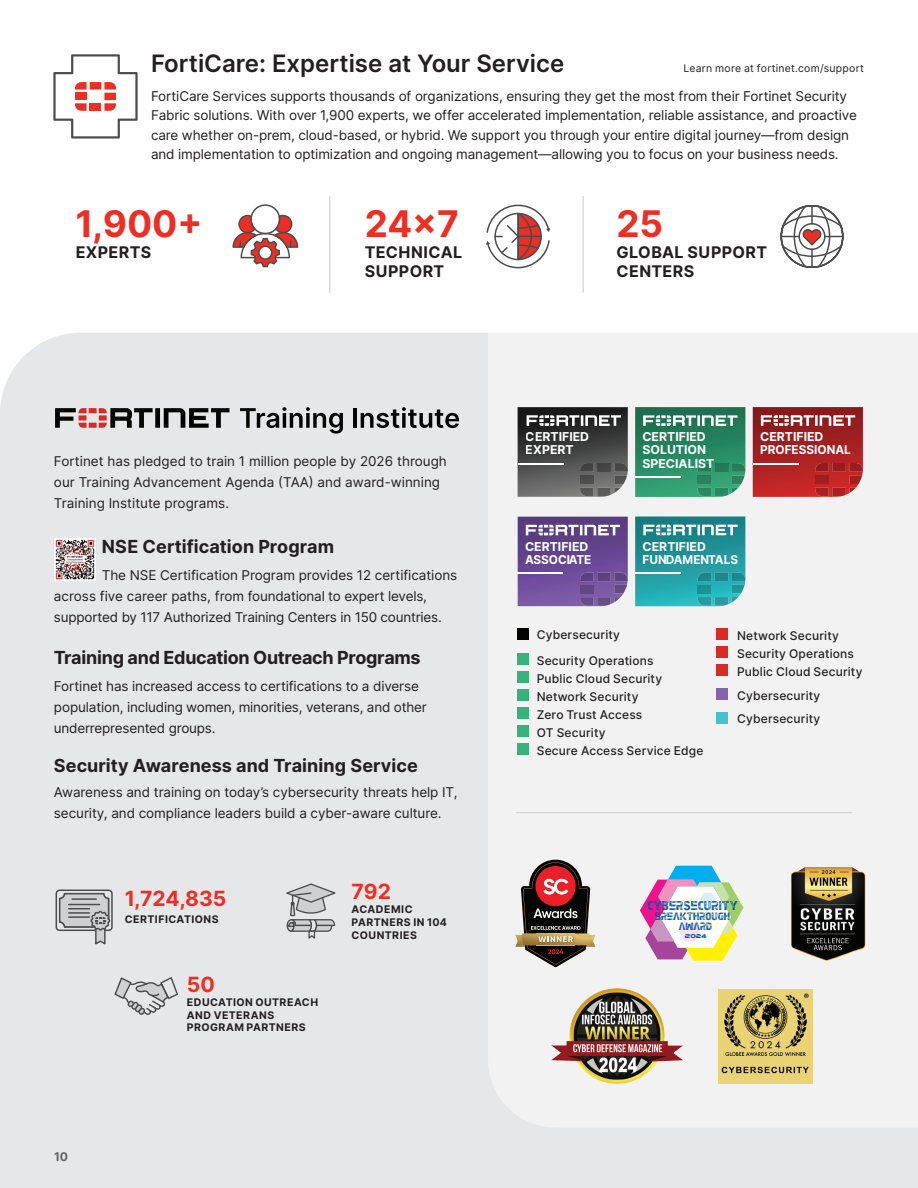
<style>
.page{position:relative;width:918px;height:1188px;background:#fff}
.page>*{position:absolute;margin:0;border:0;box-sizing:border-box;transform-origin:0 0}
.t1{font:700 36.75px "Inter";color:#ee2e22}
.t2{font:600 24px "Inter";color:#231f20}
.t3{font:700 21px "Inter";color:#ee2e22}
.t4{font:700 18px "Inter";color:#231f20}
.t5{font:700 16.05px/19.4px "Inter";letter-spacing:.025em;color:#231f20}
.t6{font:13.5px/21px "Inter";letter-spacing:-.01em;color:#231f20}
.t7{font:700 12.3px/13.2px "Inter";color:#fff}
.t8{font:500 12px/18px "Inter";letter-spacing:.015em;color:#231f20}
.t9{font:700 12px "Inter";color:#636366}
.t10{font:11.55px "Earth Kid";color:#0155a5}
.t11{font:700 10.5px/12.6px "Inter";letter-spacing:.04em;color:#231f20}
.t12{font:10.5px "Inter";letter-spacing:.025em;color:#231f20}
.t13{font:9.6px/9.9px "Earth Kid";color:#0155a5}
.t14{font:5.85px "Ethnocentric Rg";color:#0155a5}
</style>
<div class="page">
<div style="left:0;top:333px;width:918px;height:855px;background:#e6e7e9"></div>
<div style="left:488px;top:333px;width:430px;height:795px;background:#f2f2f3"></div>
<hr style="left:516px;top:812px;width:336px;height:1px;background:#cfd0d2">
<svg style="left:114px;top:977px;width:64px;height:38px;background:#c4c5c7"></svg>
<svg style="left:286px;top:883px;width:50px;height:56px;background:#bfc0c2"></svg>
<svg style="left:55px;top:889px;width:58px;height:57px;background:#b5b6b7"></svg>
<img style="left:534px;top:978px;width:166px;height:117px">
<img style="left:718px;top:990px;width:94px;height:94px">
<img style="left:790px;top:865px;width:76px;height:97px">
<svg style="left:640px;top:866px;width:104px;height:95px"></svg>
<svg style="left:515px;top:860px;width:80px;height:107px"></svg>
<svg style="left:240px;top:407px;width:103px;height:27px;background:#a3a4a5"></svg>
<hr style="left:353px;top:408px;width:4px;height:20px;background:#040503">
<svg style="left:361px;top:407px;width:98px;height:21px;background:#919293"></svg>
<svg style="left:55px;top:408px;width:175px;height:20px;background:#8a7c7b"></svg>
<svg style="left:518px;top:407px;width:111px;height:90px;background:#555"></svg>
<svg style="left:635px;top:407px;width:111px;height:90px;background:#39916d"></svg>
<svg style="left:753px;top:407px;width:111px;height:90px;background:#ad3434"></svg>
<svg style="left:635px;top:517px;width:111px;height:89px;background:#329fa4"></svg>
<img style="left:54px;top:539px;width:42px;height:41px">
<svg style="left:518px;top:517px;width:111px;height:89px;background:#73569a"></svg>
<hr style="left:518px;top:572px;width:45px;height:2px;background:#fff">
<div style="left:517px;top:628px;width:12px;height:12px;background:#040503"></div>
<div style="left:716px;top:628px;width:12px;height:12px;background:#da2a26"></div>
<div style="left:716px;top:646px;width:12px;height:12px;background:#da2a26"></div>
<div style="left:716px;top:664px;width:12px;height:12px;background:#da2a26"></div>
<div style="left:716px;top:688px;width:12px;height:12px;background:#8464ab"></div>
<div style="left:716px;top:712px;width:12px;height:12px;background:#45c2cb"></div>
<div style="left:517px;top:653px;width:12px;height:12px;background:#36b27d"></div>
<div style="left:517px;top:671px;width:12px;height:12px;background:#36b27d"></div>
<div style="left:517px;top:689px;width:12px;height:12px;background:#36b27d"></div>
<div style="left:517px;top:707px;width:12px;height:12px;background:#36b27d"></div>
<div style="left:517px;top:725px;width:12px;height:12px;background:#36b27d"></div>
<div style="left:517px;top:743px;width:12px;height:12px;background:#36b27d"></div>
<hr style="left:329px;top:196px;width:1px;height:97px;background:#cfd0d2">
<hr style="left:583px;top:196px;width:1px;height:97px;background:#cfd0d2">
<svg style="left:486px;top:205px;width:64px;height:63px"></svg>
<svg style="left:781px;top:205px;width:63px;height:63px"></svg>
<svg style="left:232px;top:204px;width:66px;height:63px"></svg>
<svg style="left:53px;top:54px;width:85px;height:85px"></svg>
<h2 class="t2" style="left:151px;top:46px;width:415px">FortiCare: Expertise at Your Service</h2>
<p class="t6" style="left:151px;top:86px;width:707px;line-height:19.5px">FortiCare Services supports thousands of organizations, ensuring they get the most from their Fortinet Security Fabric solutions. With over 1,900 experts, we offer accelerated implementation, reliable assistance, and proactive care whether on-prem, cloud-based, or hybrid. We support you through your entire digital journey—from design and implementation to optimization and ongoing management—allowing you to focus on your business needs.</p>
<p class="t12" style="left:683px;top:60px;width:182px">Learn more at fortinet.com/support</p>
<h1 class="t1" style="left:76px;top:196px;width:128px">1,900+</h1>
<p class="t5" style="left:76px;top:242px;width:77px">EXPERTS</p>
<h1 class="t1" style="left:365px;top:196px;width:96px">24x7</h1>
<p class="t5" style="left:365px;top:242px;width:99px">TECHNICAL<br>SUPPORT</p>
<p class="t6" style="left:54px;top:450px;width:394px">Fortinet has pledged to train 1 million people by 2026 through our Training Advancement Agenda (TAA) and award-winning<br>Training Institute programs.</p>
<h3 class="t4" style="left:102px;top:533px;width:234px">NSE Certification Program</h3>
<p class="t6" style="left:54px;top:564px;width:405px;text-indent:48px">The NSE Certification Program provides 12 certifications across five career paths, from foundational to expert levels, supported by 117 Authorized Training Centers in 150 countries.</p>
<h3 class="t4" style="left:54px;top:644px;width:368px">Training and Education Outreach Programs</h3>
<p class="t6" style="left:54px;top:675px;width:375px">Fortinet has increased access to certifications to a diverse population, including women, minorities, veterans, and other underrepresented groups.</p>
<h3 class="t4" style="left:54px;top:752px;width:365px">Security Awareness and Training Service</h3>
<p class="t6" style="left:54px;top:781px;width:405px">Awareness and training on today’s cybersecurity threats help IT, security, and compliance leaders build a cyber-aware culture.</p>
<p class="t9" style="left:54px;top:1148px;width:16px">10</p>
<h3 class="t3" style="left:125px;top:883px;width:103px">1,724,835</h3>
<p class="t11" style="left:125px;top:912px;width:95px">CERTIFICATIONS</p>
<h3 class="t3" style="left:187px;top:969px;width:29px">50</h3>
<p class="t11" style="left:187px;top:996px;width:133px">EDUCATION OUTREACH<br>AND VETERANS<br>PROGRAM PARTNERS</p>
<h3 class="t3" style="left:352px;top:877px;width:41px">792</h3>
<p class="t11" style="left:352px;top:903px;width:97px">ACADEMIC<br>PARTNERS IN 104<br>COUNTRIES</p>
<h1 class="t1" style="left:616px;top:196px;width:48px">25</h1>
<p class="t5" style="left:616px;top:242px;width:152px">GLOBAL SUPPORT<br>CENTERS</p>
<p class="t7" style="left:526px;top:430px;width:65px">CERTIFIED<br>EXPERT</p>
<p class="t7" style="left:642px;top:430px;width:73px">CERTIFIED<br>SOLUTION<br>SPECIALIST</p>
<p class="t7" style="left:760px;top:430px;width:92px">CERTIFIED<br>PROFESSIONAL</p>
<p class="t7" style="left:525px;top:539px;width:68px">CERTIFIED<br>ASSOCIATE</p>
<p class="t7" style="left:643px;top:539px;width:97px">CERTIFIED<br>FUNDAMENTALS</p>
<p class="t8" style="left:537px;top:626px;width:85px">Cybersecurity</p>
<p class="t8" style="left:737px;top:626px;width:127px">Network Security<br>Security Operations<br>Public Cloud Security</p>
<p class="t8" style="left:737px;top:683px;width:85px;line-height:23.7px">Cybersecurity<br>Cybersecurity</p>
<p class="t8" style="left:537px;top:651px;width:168px">Security Operations<br>Public Cloud Security<br>Network Security<br>Zero Trust Access<br>OT Security<br>Secure Access Service Edge</p>
<p class="t10" style="left:647px;top:900px;width:92px">CYBERSECURITY</p>
<p class="t13" style="left:679px;top:912px;width:53px;text-indent:-24px">BREAKTHROUGH<br>AWARD</p>
<p class="t14" style="left:685px;top:932px;width:23px">2024</p>
</div>
